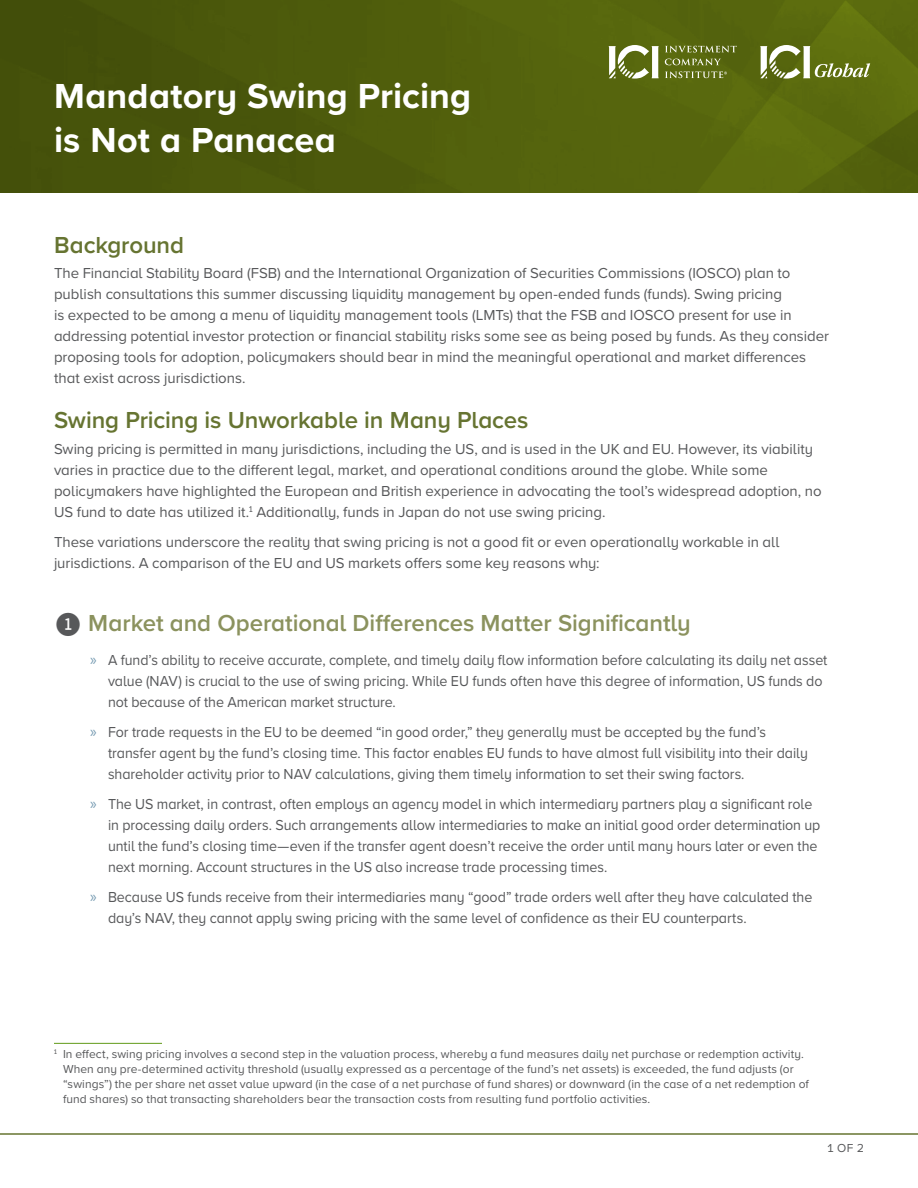
<style>
.page{position:relative;width:918px;height:1188px;background:#fff}
.page>*{position:absolute;margin:0;border:0;box-sizing:border-box;transform-origin:0 0}
.Banner_Title{font:700 36px/43.2px "Proxima Nova";letter-spacing:.005em;color:#fff}
.t1{font:600 24px "Proxima Nova";letter-spacing:-.005em;color:#8b925e}
.t2{font:600 24px "Proxima Nova";letter-spacing:-.005em;color:#667431}
.text{font:15px/21px "Proxima Nova";color:#57585a;scale:.95 1}
.text-2{font:15px/21px "Proxima Nova";color:#57585a}
.Footnote_text{font:12px/15px "Proxima Nova";letter-spacing:.005em;color:#57585a}
.s1{font-family:"Myriad Pro";font-size:16.5px;color:#769bb2}
</style>
<div class="page">
<hr style="left:0;top:1133px;width:918px;height:2px;background:#667431">
<img style="left:0;top:0;width:918px;height:193px">
<svg style="left:665px;top:46px;width:72px;height:6px"></svg>
<svg style="left:665px;top:59px;width:56px;height:6px"></svg>
<svg style="left:609px;top:45px;width:50px;height:33px"></svg>
<svg style="left:665px;top:71px;width:62px;height:7px"></svg>
<hr style="left:54px;top:1043px;width:108px;height:1px;background:#73a532">
<svg style="left:760px;top:45px;width:110px;height:34px"></svg>
<p class="Banner_Title" style="left:54px;top:74px;width:419px">Mandatory Swing Pricing is Not a Panacea</p>
<h1 class="t2" style="left:54px;top:227px;width:132px">Background</h1>
<p class="text-2" style="left:54px;top:262px;width:777px">The Financial Stability Board (FSB) and the International Organization of Securities Commissions (IOSCO) plan to publish consultations this summer discussing liquidity management by open-ended funds (funds). Swing pricing<br>is expected to be among a menu of liquidity management tools (LMTs) that the FSB and IOSCO present for use in addressing potential investor protection or financial stability risks some see as being posed by funds. As they consider proposing tools for adoption, policymakers should bear in mind the meaningful operational and market differences that exist across jurisdictions.</p>
<h1 class="t2" style="left:54px;top:403px;width:476px">Swing Pricing is Unworkable in Many Places</h1>
<p class="text-2" style="left:54px;top:438px;width:769px">Swing pricing is permitted in many jurisdictions, including the US, and is used in the UK and EU. However, its viability varies in practice due to the different legal, market, and operational conditions around the globe. While some policymakers have highlighted the European and British experience in advocating the tool’s widespread adoption, no US fund to date has utilized it.<sup>1</sup> Additionally, funds in Japan do not use swing pricing.</p>
<p class="text-2" style="left:54px;top:531px;width:727px">These variations underscore the reality that swing pricing is not a good fit or even operationally workable in all jurisdictions. A comparison of the EU and US markets offers some key reasons why:</p>
<h2 class="t1" style="left:88px;top:605px;width:604px">Market and Operational Differences Matter Significantly</h2>
<p class="text" style="left:108px;top:649px;width:759px;text-indent:-18px"><span class="s1">»</span> A fund’s ability to receive accurate, complete, and timely daily flow information before calculating its daily net asset value (NAV) is crucial to the use of swing pricing. While EU funds often have this degree of information, US funds do not because of the American market structure.</p>
<p class="text" style="left:108px;top:721px;width:738px;text-indent:-18px"><span class="s1">»</span> For trade requests in the EU to be deemed “in good order,” they generally must be accepted by the fund’s transfer agent by the fund’s closing time. This factor enables EU funds to have almost full visibility into their daily shareholder activity prior to NAV calculations, giving them timely information to set their swing factors.</p>
<p class="text" style="left:108px;top:793px;width:751px;text-indent:-18px"><span class="s1">»</span> The US market, in contrast, often employs an agency model in which intermediary partners play a significant role in processing daily orders. Such arrangements allow intermediaries to make an initial good order determination up until the fund’s closing time—even if the transfer agent doesn’t receive the order until many hours later or even the next morning. Account structures in the US also increase trade processing times.</p>
<p class="text" style="left:108px;top:886px;width:743px;text-indent:-18px"><span class="s1">»</span> Because US funds receive from their intermediaries many “good” trade orders well after they have calculated the day’s NAV, they cannot apply swing pricing with the same level of confidence as their EU counterparts.</p>
<p class="Footnote_text" style="left:63px;top:1046px;width:748px;text-indent:-9px"><sup>1</sup> In effect, swing pricing involves a second step in the valuation process, whereby a fund measures daily net purchase or redemption activity.<br>When any pre-determined activity threshold (usually expressed as a percentage of the fund’s net assets) is exceeded, the fund adjusts (or “swings”) the per share net asset value upward (in the case of a net purchase of fund shares) or downward (in the case of a net redemption of fund shares) so that transacting shareholders bear the transaction costs from resulting fund portfolio activities.</p>
<p class="Footnote_text" style="left:827px;top:1140px;width:39px">1 OF 2</p>
</div>
